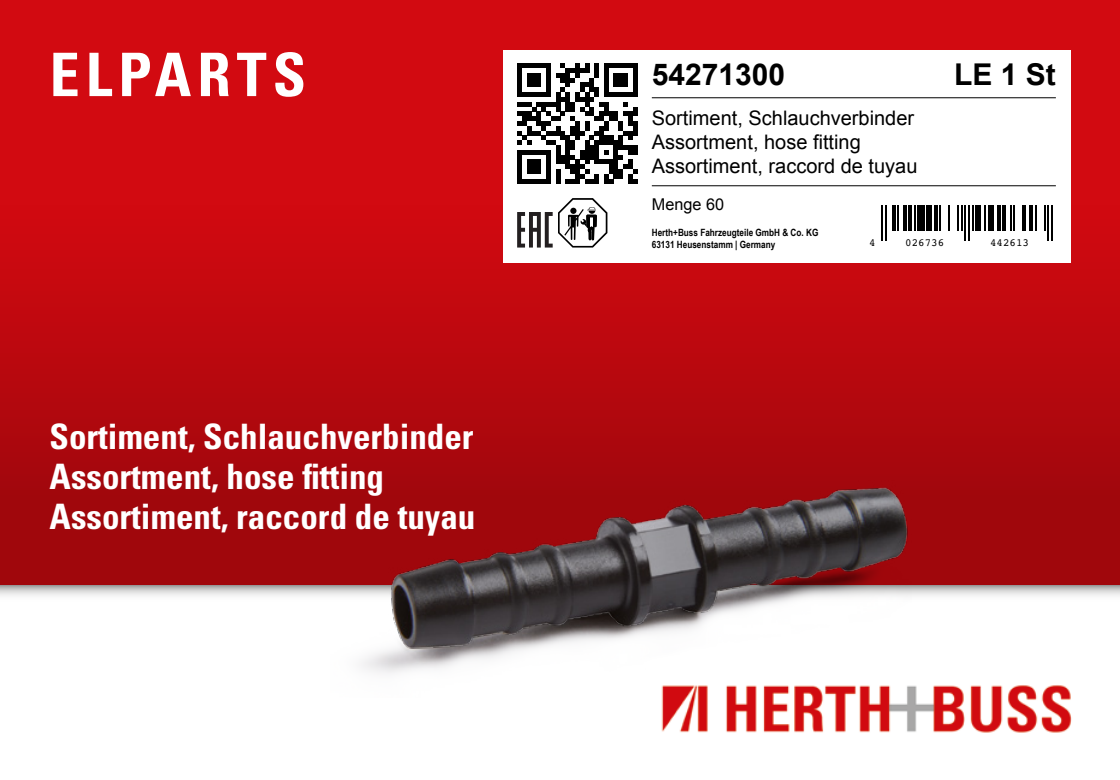
<style>
.page{position:relative;width:1120px;height:780px;background:#fff}
.page>*{position:absolute;margin:0;border:0;box-sizing:border-box;transform-origin:0 0}
.t1{font:700 condensed 60px "Univers";letter-spacing:.1em;color:#fff}
.t2{font:700 condensed 35px/40px "Univers";color:#fff}
.t3{font:700 30px "Arial";color:#000}
.t4{font:20px/24px "Arial";color:#000}
.t5{font:16.25px "Arial";color:#000}
.t6{font:10.75px "Arial";color:#000}
.t7{font:700 10px/12px "Arial Narrow";color:#000}
</style>
<div class="page">
<svg style="left:0;top:585px;width:1120px;height:11px"></svg>
<div style="left:0;top:0;width:1120px;height:585px;background:linear-gradient(to bottom,#df0c13,#9f070c)"></div>
<img style="left:661px;top:685px;width:411px;height:48px">
<div style="left:503px;top:50px;width:567px;height:212px;background:#fff"></div>
<hr style="left:652px;top:97px;width:404px;height:1px;background:#000">
<hr style="left:652px;top:185px;width:404px;height:1px;background:#000">
<hr style="left:892px;top:205px;width:4px;height:26px;background:#000">
<hr style="left:897px;top:205px;width:2px;height:26px;background:#000">
<hr style="left:903px;top:205px;width:3px;height:26px;background:#000">
<hr style="left:908px;top:205px;width:4px;height:26px;background:#000">
<svg style="left:914px;top:205px;width:1px;height:26px"></svg>
<div style="left:917px;top:205px;width:7px;height:26px;background:#000"></div>
<div style="left:926px;top:205px;width:6px;height:26px;background:#000"></div>
<svg style="left:934px;top:205px;width:3px;height:26px"></svg>
<hr style="left:939px;top:205px;width:2px;height:26px;background:#000">
<hr style="left:948px;top:205px;width:2px;height:26px;background:#000">
<hr style="left:957px;top:205px;width:2px;height:26px;background:#000">
<hr style="left:971px;top:205px;width:2px;height:26px;background:#000">
<div style="left:975px;top:205px;width:5px;height:26px;background:#000"></div>
<hr style="left:984px;top:205px;width:2px;height:26px;background:#000">
<div style="left:988px;top:205px;width:5px;height:26px;background:#000"></div>
<hr style="left:997px;top:205px;width:3px;height:26px;background:#000">
<hr style="left:1002px;top:205px;width:4px;height:26px;background:#000">
<hr style="left:1009px;top:205px;width:2px;height:26px;background:#000">
<hr style="left:1013px;top:205px;width:2px;height:26px;background:#000">
<hr style="left:1022px;top:205px;width:4px;height:26px;background:#000">
<hr style="left:1029px;top:205px;width:4px;height:26px;background:#000">
<svg style="left:1035px;top:205px;width:1px;height:26px"></svg>
<svg style="left:881px;top:205px;width:5px;height:35px"></svg>
<svg style="left:961px;top:205px;width:9px;height:35px"></svg>
<svg style="left:1044px;top:205px;width:9px;height:35px"></svg>
<svg style="left:517px;top:63px;width:120px;height:184px"></svg>
<img style="left:330px;top:481px;width:581px;height:216px">
<h1 class="t1" style="left:50px;top:38px;width:258px">ELPARTS</h1>
<p class="t2" style="left:50px;top:416px;width:427px">Sortiment, Schlauchverbinder<br>Assortment, hose fitting<br>Assortiment, raccord de tuyau</p>
<p class="t3" style="left:652px;top:54px;width:135px">54271300</p>
<p class="t3" style="left:954px;top:54px;width:103px">LE 1 St</p>
<p class="t4" style="left:652px;top:106px;width:267px">Sortiment, Schlauchverbinder<br>Assortment, hose fitting<br>Assortiment, raccord de tuyau</p>
<p class="t5" style="left:652px;top:194px;width:74px">Menge 60</p>
<p class="t7" style="left:652px;top:225px;width:168px">Herth+Buss Fahrzeugteile GmbH &amp; Co. KG<br>63131 Heusenstamm | Germany</p>
<p class="t6" style="left:869px;top:234px;width:8px">4</p>
<p class="t6" style="left:905px;top:234px;width:41px">026736</p>
<p class="t6" style="left:990px;top:234px;width:41px">442613</p>
</div>
